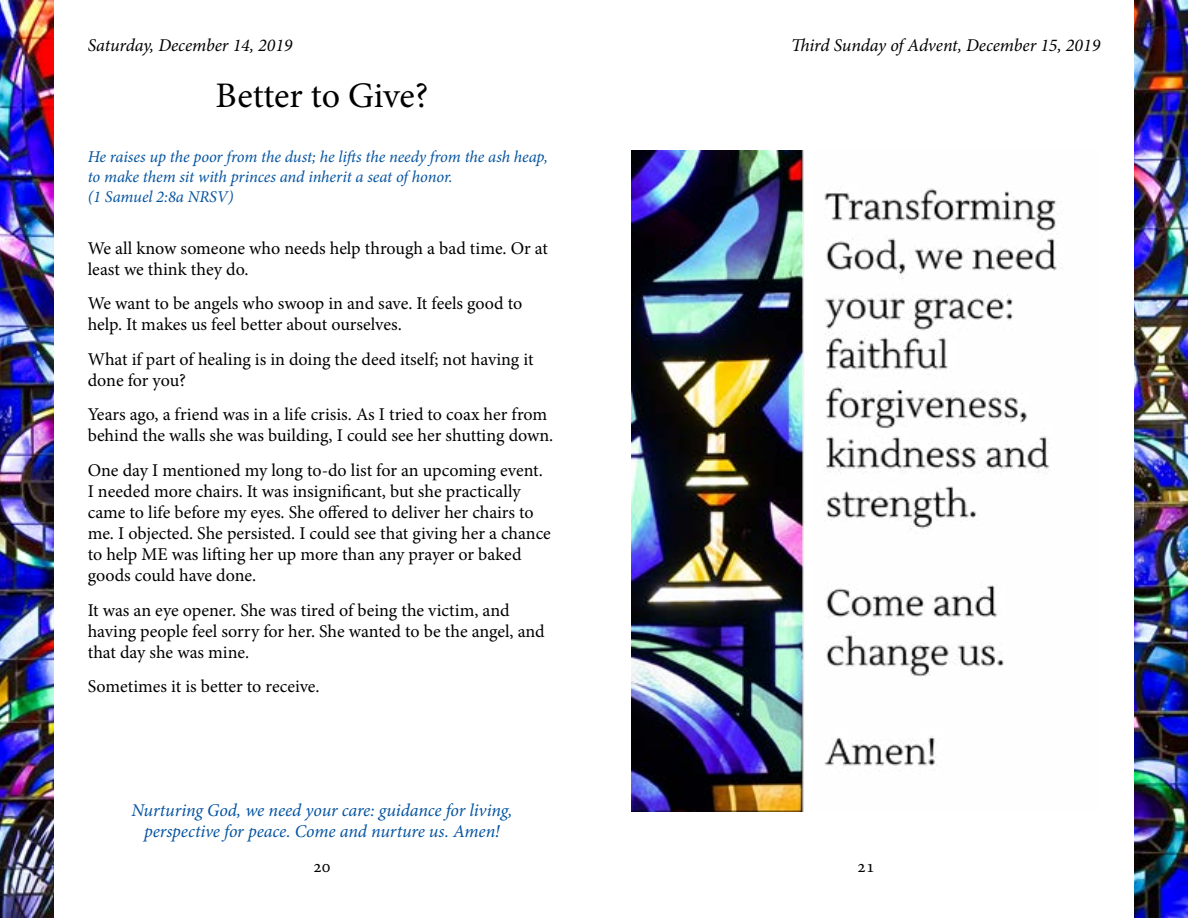
<style>
.page{position:relative;width:1188px;height:918px;background:#fff}
.page>*{position:absolute;margin:0;border:0;box-sizing:border-box;transform-origin:0 0}
.t1{font:36px "Minion Pro";letter-spacing:-.005em;color:#000}
.t2{font:18px/21px "Minion Pro";letter-spacing:-.005em;color:#000}
.t3{font:italic 18px/21.6px "Minion Pro";letter-spacing:-.005em;color:#0554a1;text-align:center}
.t4{font:italic 18px "Minion Pro";letter-spacing:-.005em;color:#000}
.t5{font:italic 16.5px/19.8px "Minion Pro";letter-spacing:-.01em;color:#0554a1}
</style>
<div class="page">
<img style="left:0;top:0;width:54px;height:918px">
<img style="left:1134px;top:0;width:54px;height:918px">
<img style="left:632px;top:150px;width:430px;height:661px">
<p class="t4" style="left:88px;top:33px;width:206px">Saturday, December 14, 2019</p>
<h1 class="t1" style="left:216px;top:72px;width:214px">Better to Give?</h1>
<p class="t5" style="left:88px;top:147px;width:462px">He raises up the poor from the dust; he lifts the needy from the ash heap, to make them sit with princes and inherit a seat of honor.<br>(1 Samuel 2:8a NRSV)</p>
<p class="t2" style="left:88px;top:238px;width:462px">We all know someone who needs help through a bad time. Or at least we think they do.</p>
<p class="t2" style="left:88px;top:293px;width:436px">We want to be angels who swoop in and save. It feels good to help. It makes us feel better about ourselves.</p>
<p class="t2" style="left:88px;top:349px;width:447px">What if part of healing is in doing the deed itself; not having it done for you?</p>
<p class="t2" style="left:88px;top:404px;width:467px">Years ago, a friend was in a life crisis. As I tried to coax her from behind the walls she was building, I could see her shutting down.</p>
<p class="t2" style="left:88px;top:460px;width:465px">One day I mentioned my long to-do list for an upcoming event.<br>I needed more chairs. It was insignificant, but she practically came to life before my eyes. She offered to deliver her chairs to me. I objected. She persisted. I could see that giving her a chance to help ME was lifting her up more than any prayer or baked goods could have done.</p>
<p class="t2" style="left:88px;top:599px;width:458px">It was an eye opener. She was tired of being the victim, and having people feel sorry for her. She wanted to be the angel, and that day she was mine.</p>
<p class="t2" style="left:88px;top:676px;width:233px">Sometimes it is better to receive.</p>
<p class="t3" style="left:132px;top:799px;width:382px">Nurturing God, we need your care: guidance for living, perspective for peace. Come and nurture us. Amen!</p>
<p class="t4" style="left:791px;top:33px;width:310px">Third Sunday of Advent, December 15, 2019</p>
<p class="t2" style="left:313px;top:856px;width:19px">20</p>
<p class="t2" style="left:857px;top:856px;width:19px">21</p>
</div>
